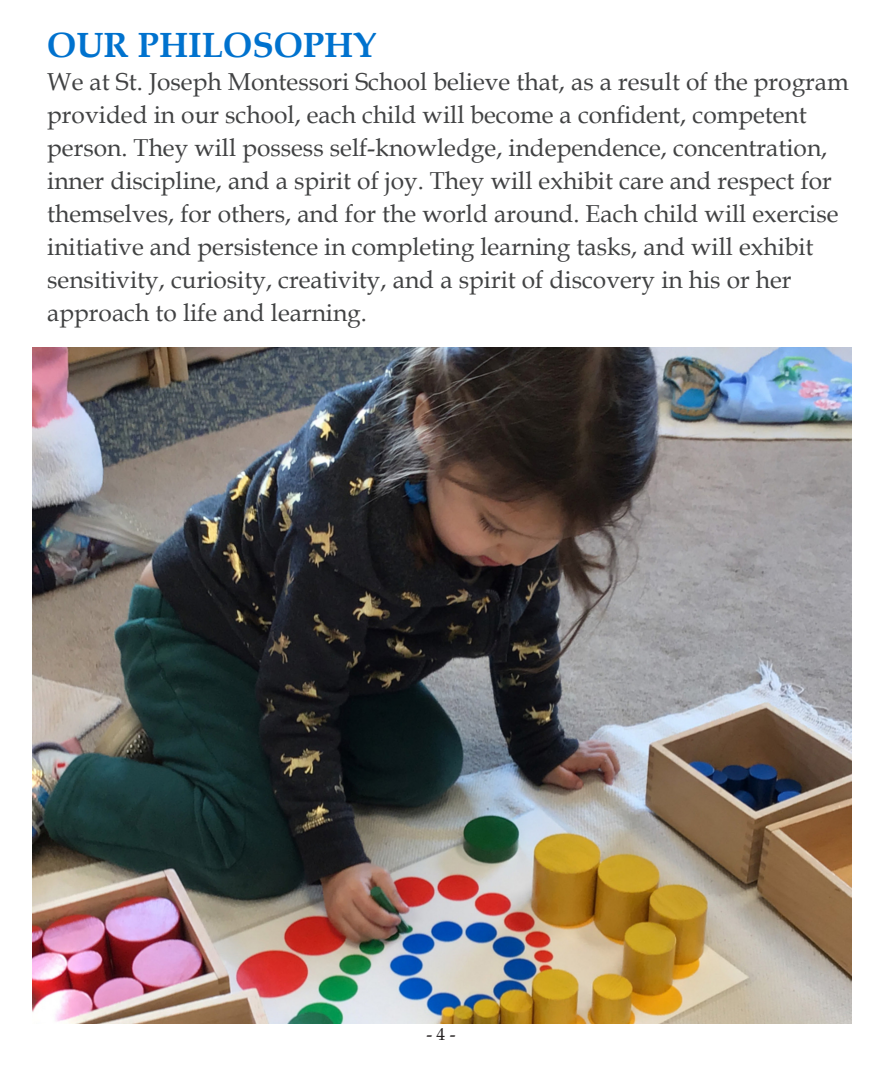
<style>
.page{position:relative;width:882px;height:1071px;background:#fff}
.page>*{position:absolute;margin:0;border:0;box-sizing:border-box;transform-origin:0 0}
.t1{font:700 35px "Book Antiqua";color:#0072ce}
.t2{font:24.5px/33.1px "Book Antiqua";color:#414243}
.t3{font:17.5px "Book Antiqua";color:#231f20}
</style>
<div class="page">
<img style="left:33px;top:347px;width:819px;height:677px">
<p class="t1" style="left:47px;top:21px;width:331px">OUR PHILOSOPHY</p>
<p class="t2" style="left:47px;top:65px;width:803px">We at St. Joseph Montessori School believe that, as a result of the program provided in our school, each child will become a confident, competent person. They will possess self-knowledge, independence, concentration, inner discipline, and a spirit of joy. They will exhibit care and respect for themselves, for others, and for the world around. Each child will exercise initiative and persistence in completing learning tasks, and will exhibit sensitivity, curiosity, creativity, and a spirit of discovery in his or her approach to life and learning.</p>
<p class="t3" style="left:426px;top:1021px;width:31px">- 4 -</p>
</div>
